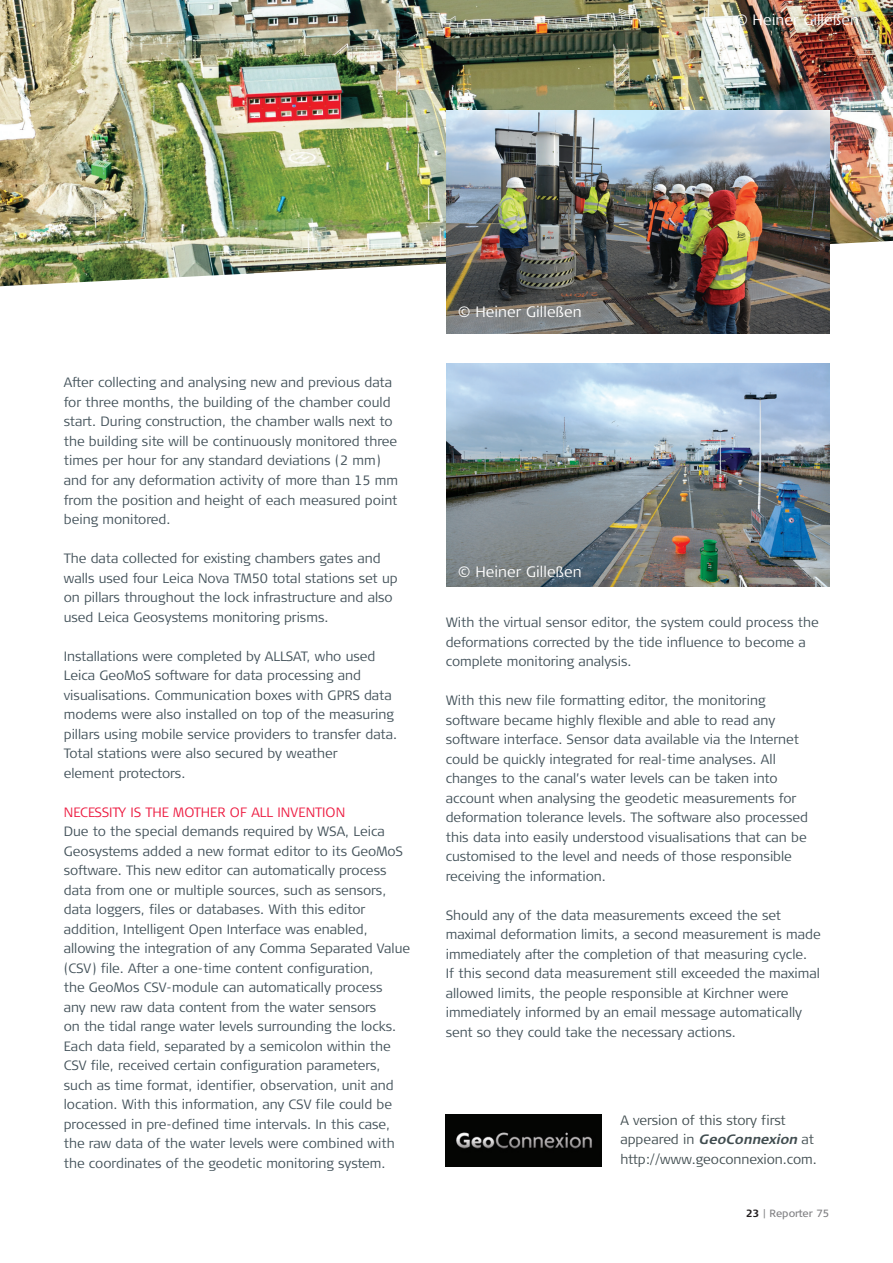
<style>
.page{position:relative;width:893px;height:1263px;background:#fff}
.page>*{position:absolute;margin:0;border:0;box-sizing:border-box;transform-origin:0 0}
.titelwiederholung_15{font:300 15px "Signa Column";letter-spacing:.01em;color:#fff}
.t1{font:300 13.5px/19.5px "Signa Column";color:#425159}
.t2{font:300 13.5px/19.5px "Signa Column";letter-spacing:-.01em;color:#414d50}
.t3{font:300 13.5px "Signa Column";color:#ed1a40}
.t4{font:10.5px "Signa Column";letter-spacing:-.005em;color:#808083}
.s1{font-weight:700;font-style:italic}
.s2{font-weight:700;color:#231f20}
</style>
<div class="page">
<img style="left:0;top:0;width:893px;height:286px">
<img style="left:446px;top:110px;width:383px;height:224px">
<img style="left:446px;top:363px;width:383px;height:224px">
<img style="left:446px;top:1114px;width:155px;height:52px">
<p class="titelwiederholung_15" style="left:735px;top:11px;width:125px">© Heiner Gilleßen</p>
<p class="t1" style="left:64px;top:373px;width:336px">After collecting and analysing new and previous data for three months, the building of the chamber could start. During construction, the chamber walls next to the building site will be continuously monitored three times per hour for any standard deviations (2 mm) and for any deformation activity of more than 15 mm from the position and height of each measured point being monitored.</p>
<p class="t1" style="left:64px;top:549px;width:335px">The data collected for existing chambers gates and walls used four Leica Nova TM50 total stations set up on pillars throughout the lock infrastructure and also used Leica Geosystems monitoring prisms.</p>
<p class="t1" style="left:64px;top:646px;width:335px">Installations were completed by ALLSAT, who used Leica GeoMoS software for data processing and visualisations. Communication boxes with GPRS data modems were also installed on top of the measuring pillars using mobile service providers to transfer data.<br>Total stations were also secured by weather<br>element protectors.</p>
<p class="t3" style="left:64px;top:804px;width:283px">NECESSITY IS THE MOTHER OF ALL INVENTION</p>
<p class="t1" style="left:64px;top:822px;width:348px">Due to the special demands required by WSA, Leica Geosystems added a new format editor to its GeoMoS software. This new editor can automatically process data from one or multiple sources, such as sensors, data loggers, files or databases. With this editor addition, Intelligent Open Interface was enabled, allowing the integration of any Comma Separated Value (CSV) file. After a one-time content configuration,<br>the GeoMos CSV-module can automatically process<br>any new raw data content from the water sensors<br>on the tidal range water levels surrounding the locks.<br>Each data field, separated by a semicolon within the CSV file, received certain configuration parameters, such as time format, identifier, observation, unit and location. With this information, any CSV file could be processed in pre-defined time intervals. In this case, the raw data of the water levels were combined with the coordinates of the geodetic monitoring system.</p>
<p class="titelwiederholung_15" style="left:458px;top:303px;width:125px">© Heiner Gilleßen</p>
<p class="titelwiederholung_15" style="left:458px;top:564px;width:125px">© Heiner Gilleßen</p>
<p class="t1" style="left:446px;top:613px;width:374px">With the virtual sensor editor, the system could process the deformations corrected by the tide influence to become a complete monitoring analysis.</p>
<p class="t1" style="left:446px;top:691px;width:364px">With this new file formatting editor, the monitoring software became highly flexible and able to read any software interface. Sensor data available via the Internet could be quickly integrated for real-time analyses. All changes to the canal’s water levels can be taken into account when analysing the geodetic measurements for deformation tolerance levels. The software also processed this data into easily understood visualisations that can be customised to the level and needs of those responsible receiving the information.</p>
<p class="t1" style="left:446px;top:905px;width:376px">Should any of the data measurements exceed the set maximal deformation limits, a second measurement is made immediately after the completion of that measuring cycle.<br>If this second data measurement still exceeded the maximal allowed limits, the people responsible at Kirchner were immediately informed by an email message automatically sent so they could take the necessary actions.</p>
<p class="t2" style="left:620px;top:1110px;width:198px">A version of this story first<br>a p p e a re d i n <span class="s1">GeoConnexion</span> a t http://www.geoconnexion.com.</p>
<p class="t4" style="left:746px;top:1207px;width:85px"><span class="s2">23</span> | Reporter 75</p>
</div>
